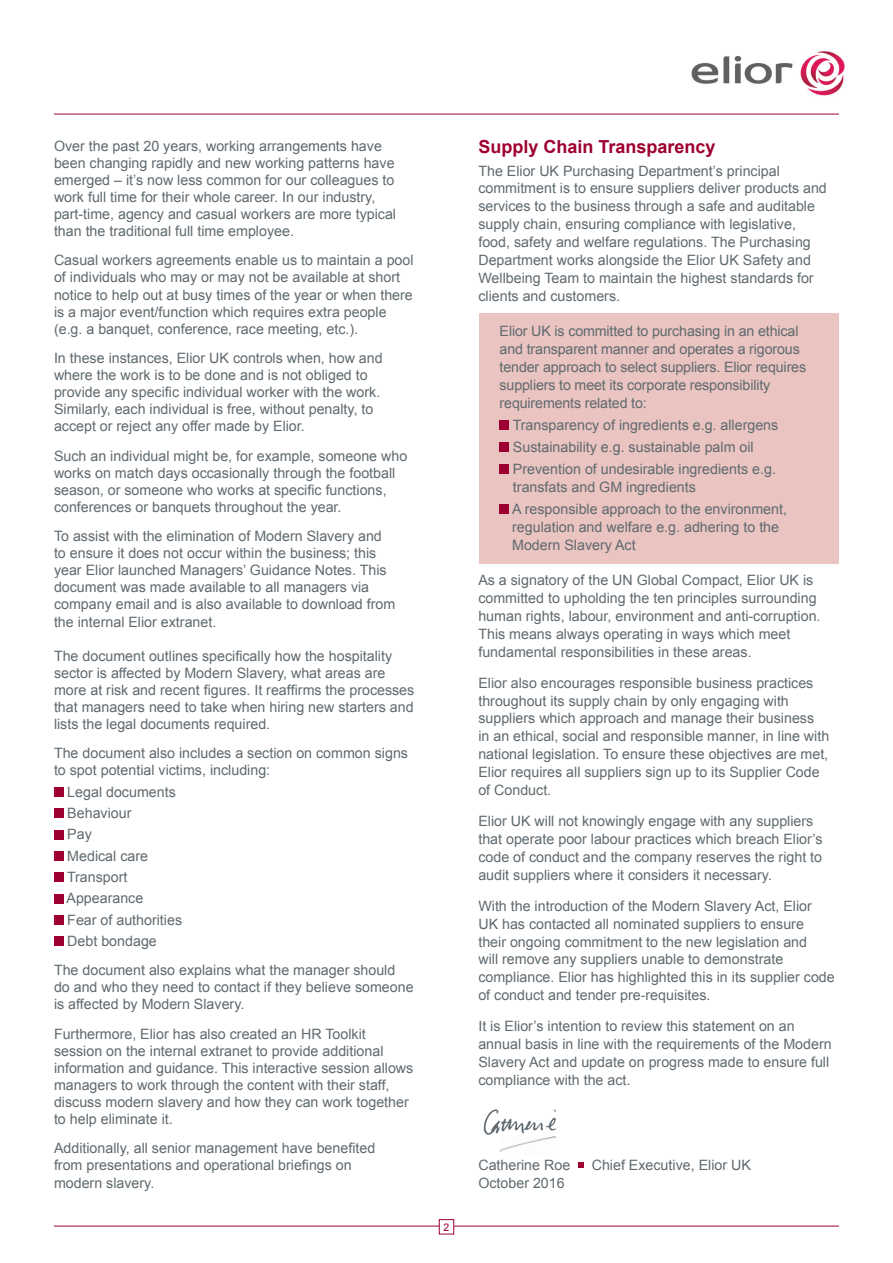
<style>
.page{position:relative;width:893px;height:1263px;background:#fff}
.page>*{position:absolute;margin:0;border:0;box-sizing:border-box;transform-origin:0 0}
.NEW_A_HEAD{font:700 18px "Arial";color:#9e0131}
.t1{font:14.25px/17.1px "Arial";color:#5f696f}
.t2{font:10.5px "Arial";color:#9e0131}
</style>
<div class="page">
<div style="left:479px;top:313px;width:359px;height:250px;background:#e9c4c0"></div>
<img style="left:691px;top:51px;width:154px;height:45px">
<hr style="left:54px;top:114px;width:785px;height:1px;background:#9e0131">
<div style="left:54px;top:787px;width:9px;height:10px;background:#9e0131"></div>
<div style="left:54px;top:809px;width:9px;height:9px;background:#9e0131"></div>
<div style="left:54px;top:830px;width:9px;height:9px;background:#9e0131"></div>
<div style="left:54px;top:851px;width:9px;height:9px;background:#9e0131"></div>
<div style="left:54px;top:872px;width:9px;height:10px;background:#9e0131"></div>
<div style="left:54px;top:894px;width:9px;height:9px;background:#9e0131"></div>
<div style="left:54px;top:915px;width:9px;height:9px;background:#9e0131"></div>
<div style="left:54px;top:936px;width:9px;height:10px;background:#9e0131"></div>
<div style="left:500px;top:420px;width:9px;height:10px;background:#9e0131"></div>
<div style="left:500px;top:443px;width:9px;height:9px;background:#9e0131"></div>
<div style="left:500px;top:465px;width:9px;height:9px;background:#9e0131"></div>
<div style="left:500px;top:505px;width:9px;height:9px;background:#9e0131"></div>
<svg style="left:578px;top:1162px;width:6px;height:6px"></svg>
<hr style="left:54px;top:1226px;width:785px;height:1px;background:#9e0131">
<div style="left:439px;top:1219px;width:15px;height:15px;background:#fff"></div>
<div style="left:439px;top:1219px;width:15px;height:15px;border:1px solid #9e0131"></div>
<img style="left:483px;top:1109px;width:74px;height:26px">
<img style="left:499px;top:1136px;width:58px;height:16px">
<p class="t1" style="left:54px;top:137px;width:344px">Over the past 20 years, working arrangements have been changing rapidly and new working patterns have emerged – it’s now less common for our colleagues to work full time for their whole career. In our industry, part-time, agency and casual workers are more typical than the traditional full time employee.</p>
<p class="t1" style="left:54px;top:252px;width:361px">Casual workers agreements enable us to maintain a pool of individuals who may or may not be available at short notice to help out at busy times of the year or when there is a major event/function which requires extra people (e.g. a banquet, conference, race meeting, etc.).</p>
<p class="t1" style="left:54px;top:350px;width:330px">In these instances, Elior UK controls when, how and where the work is to be done and is not obliged to provide any specific individual worker with the work.<br>Similarly, each individual is free, without penalty, to accept or reject any offer made by Elior.</p>
<p class="t1" style="left:54px;top:447px;width:355px">Such an individual might be, for example, someone who works on match days occasionally through the football season, or someone who works at specific functions, conferences or banquets throughout the year.</p>
<p class="t1" style="left:54px;top:528px;width:343px">To assist with the elimination of Modern Slavery and to ensure it does not occur within the business; this year Elior launched Managers’ Guidance Notes. This document was made available to all managers via company email and is also available to download from the internal Elior extranet.</p>
<p class="t1" style="left:54px;top:647px;width:362px">The document outlines specifically how the hospitality sector is affected by Modern Slavery, what areas are more at risk and recent figures. It reaffirms the processes that managers need to take when hiring new starters and lists the legal documents required.</p>
<p class="t1" style="left:54px;top:745px;width:356px">The document also includes a section on common signs to spot potential victims, including:</p>
<p class="t1" style="left:67px;top:783px;width:110px">Legal documents</p>
<p class="t1" style="left:67px;top:804px;width:66px">Behaviour</p>
<p class="t1" style="left:67px;top:826px;width:26px">Pay</p>
<p class="t1" style="left:67px;top:847px;width:82px">Medical care</p>
<p class="t1" style="left:67px;top:868px;width:62px">Transport</p>
<p class="t1" style="left:67px;top:890px;width:78px">Appearance</p>
<p class="t1" style="left:67px;top:911px;width:116px">Fear of authorities</p>
<p class="t1" style="left:67px;top:932px;width:91px">Debt bondage</p>
<p class="t1" style="left:54px;top:962px;width:361px">The document also explains what the manager should do and who they need to contact if they believe someone is affected by Modern Slavery.</p>
<p class="t1" style="left:54px;top:1025px;width:361px">Furthermore, Elior has also created an HR Toolkit session on the internal extranet to provide additional information and guidance. This interactive session allows managers to work through the content with their staff, discuss modern slavery and how they can work together to help eliminate it.</p>
<p class="t1" style="left:54px;top:1140px;width:323px">Additionally, all senior management have benefited from presentations and operational briefings on modern slavery.</p>
<p class="t2" style="left:444px;top:1220px;width:7px">2</p>
<p class="NEW_A_HEAD" style="left:478px;top:135px;width:239px">Supply Chain Transparency</p>
<p class="t1" style="left:478px;top:162px;width:350px;line-height:17.9px">The Elior UK Purchasing Department’s principal commitment is to ensure suppliers deliver products and services to the business through a safe and auditable supply chain, ensuring compliance with legislative, food, safety and welfare regulations. The Purchasing Department works alongside the Elior UK Safety and Wellbeing Team to maintain the highest standards for clients and customers.</p>
<p class="t1" style="left:500px;top:322px;width:308px;line-height:17.9px">Elior UK is committed to purchasing in an ethical and transparent manner and operates a rigorous tender approach to select suppliers. Elior requires suppliers to meet its corporate responsibility requirements related to:</p>
<p class="t1" style="left:513px;top:416px;width:267px">Transparency of ingredients e.g. allergens</p>
<p class="t1" style="left:513px;top:438px;width:242px">Sustainability e.g. sustainable palm oil</p>
<p class="t1" style="left:513px;top:460px;width:264px;line-height:17.9px">Prevention of undesirable ingredients e.g. transfats and GM ingredients</p>
<p class="t1" style="left:512px;top:500px;width:276px;line-height:17.9px">A responsible approach to the environment, regulation and welfare e.g. adhering to the<br>Modern Slavery Act</p>
<p class="t1" style="left:478px;top:571px;width:344px;line-height:17.9px">As a signatory of the UN Global Compact, Elior UK is committed to upholding the ten principles surrounding human rights, labour, environment and anti-corruption.<br>This means always operating in ways which meet fundamental responsibilities in these areas.</p>
<p class="t1" style="left:478px;top:674px;width:352px;line-height:17.9px">Elior also encourages responsible business practices throughout its supply chain by only engaging with suppliers which approach and manage their business<br>in an ethical, social and responsible manner, in line with national legislation. To ensure these objectives are met, Elior requires all suppliers sign up to its Supplier Code of Conduct.</p>
<p class="t1" style="left:478px;top:812px;width:346px;line-height:17.9px">Elior UK will not knowingly engage with any suppliers that operate poor labour practices which breach Elior’s code of conduct and the company reserves the right to audit suppliers where it considers it necessary.</p>
<p class="t1" style="left:478px;top:897px;width:358px;line-height:17.9px">With the introduction of the Modern Slavery Act, Elior UK has contacted all nominated suppliers to ensure their ongoing commitment to the new legislation and<br>will remove any suppliers unable to demonstrate compliance. Elior has highlighted this in its supplier code of conduct and tender pre-requisites.</p>
<p class="t1" style="left:478px;top:1017px;width:355px;line-height:17.9px">It is Elior’s intention to review this statement on an annual basis in line with the requirements of the Modern Slavery Act and update on progress made to ensure full compliance with the act.</p>
<p class="t1" style="left:478px;top:1156px;width:93px">Catherine Roe</p>
<p class="t1" style="left:592px;top:1156px;width:161px">Chief Executive, Elior UK</p>
<p class="t1" style="left:478px;top:1174px;width:88px">October 2016</p>
</div>
